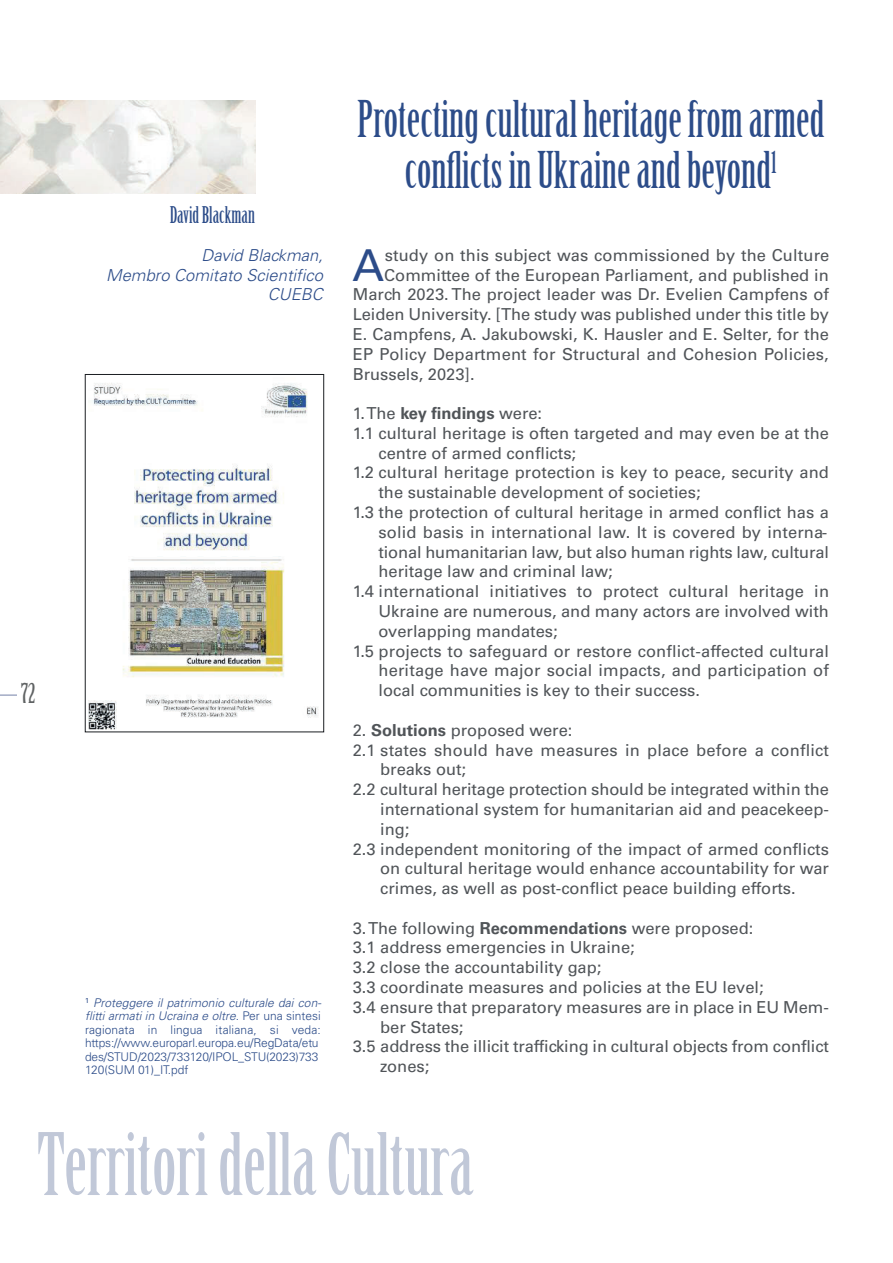
<style>
.page{position:relative;width:893px;height:1263px;background:#fff}
.page>*{position:absolute;margin:0;border:0;box-sizing:border-box;transform-origin:0 0}
.t1{font:84px "Birch Std";color:#c1c8d8}
.t2{font:49.5px/51px "Birch Std";color:#2c4c89;text-align:center}
.t3{font:43.95px "Univers";color:#2c4c89}
.t4{font:27px "Birch Std";color:#5f6263}
.t5{font:22.5px "Birch Std";color:#2c4c89}
.t6{font:16.5px "Univers";color:#505458}
.t7{font:italic 300 16.5px/19.8px "Univers";letter-spacing:.005em;color:#2c4c89;text-align:right}
.t8{font:700 16.5px "Univers";color:#505458}
.t9{font:300 12px/13.5px "Univers";letter-spacing:-.01em;color:#2c4c89}
.s1{font-style:italic}
.s2{font-weight:400}
.s3{font-weight:700}
</style>
<div class="page">
<svg style="left:0;top:694px;width:17px;height:2px"></svg>
<img style="left:0;top:100px;width:255px;height:94px">
<img style="left:88px;top:383px;width:231px;height:346px">
<div style="left:85px;top:374px;width:239px;height:358px;border:1px solid #1b1e22"></div>
<h3 class="t4" style="left:21px;top:681px;width:16px">72</h3>
<h3 class="t5" style="left:170px;top:206px;width:87px">David Blackman</h3>
<p class="t7" style="left:106px;top:247px;width:218px">David Blackman,<br>Membro Comitato Scientifico<br>CUEBC</p>
<p class="t9" style="left:85px;top:997px;width:238px"><sup>1</sup> <span class="s1">Proteggere il patrimonio culturale dai con&shy;flitti armati in Ucraina e oltre</span>. Per una sintesi ragionata in lingua italiana, si veda: https://www.europarl.europa.eu/RegData/etu des/STUD/2023/733120/IPOL_STU(2023)733<br>120(SUM 01)_IT.pdf</p>
<h2 class="t2" style="left:357px;top:95px;width:469px">Protecting cultural heritage from armed conflicts in Ukraine and beyond<sup>1</sup></h2>
<h3 class="t3" style="left:353px;top:249px;width:33px">A</h3>
<p class="t6" style="left:385px;top:249px;width:446px">study on this subject was commissioned by the Culture</p>
<p class="t6" style="left:384px;top:269px;width:446px">Committee of the European Parliament, and published in</p>
<p class="t6" style="left:353px;top:288px;width:478px">March 2023. The project leader was Dr. Evelien Campfens of</p>
<p class="t6" style="left:353px;top:308px;width:478px">Leiden University. [The study was published under this title by</p>
<p class="t6" style="left:353px;top:328px;width:478px">E. Campfens, A. Jakubowski, K. Hausler and E. Selter, for the</p>
<p class="t6" style="left:353px;top:348px;width:477px">EP Policy Department for Structural and Cohesion Policies,</p>
<p class="t6" style="left:353px;top:368px;width:123px">Brussels, 2023].</p>
<p class="t8" style="left:353px;top:407px;width:191px"><span class="s2">1. The</span> key findings <span class="s2">were:</span></p>
<p class="t6" style="left:353px;top:427px;width:478px">1.1 cultural heritage is often targeted and may even be at the</p>
<p class="t6" style="left:378px;top:447px;width:199px">centre of armed conflicts;</p>
<p class="t6" style="left:353px;top:467px;width:478px">1.2 cultural heritage protection is key to peace, security and</p>
<p class="t6" style="left:378px;top:486px;width:324px">the sustainable development of societies;</p>
<p class="t6" style="left:353px;top:506px;width:478px">1.3 the protection of cultural heritage in armed conflict has a</p>
<p class="t6" style="left:378px;top:526px;width:450px">solid basis in international law. It is covered by interna-</p>
<p class="t6" style="left:378px;top:546px;width:452px">tional humanitarian law, but also human rights law, cultural</p>
<p class="t6" style="left:378px;top:566px;width:236px">heritage law and criminal law;</p>
<p class="t6" style="left:353px;top:585px;width:478px">1.4 international initiatives to protect cultural heritage in</p>
<p class="t6" style="left:378px;top:605px;width:452px">Ukraine are numerous, and many actors are involved with</p>
<p class="t6" style="left:378px;top:625px;width:181px">overlapping mandates;</p>
<p class="t6" style="left:353px;top:645px;width:478px">1.5 projects to safeguard or restore conflict-affected cultural</p>
<p class="t6" style="left:378px;top:664px;width:452px">heritage have major social impacts, and participation of</p>
<p class="t6" style="left:378px;top:684px;width:323px">local communities is key to their success.</p>
<p class="t6" style="left:353px;top:724px;width:221px">2. <span class="s3">Solutions</span> proposed were:</p>
<p class="t6" style="left:353px;top:744px;width:478px">2.1 states should have measures in place before a conflict</p>
<p class="t6" style="left:380px;top:763px;width:88px">breaks out;</p>
<p class="t6" style="left:353px;top:783px;width:478px">2.2 cultural heritage protection should be integrated within the</p>
<p class="t6" style="left:380px;top:803px;width:450px">international system for humanitarian aid and peacekeep-</p>
<p class="t6" style="left:380px;top:823px;width:31px">ing;</p>
<p class="t6" style="left:353px;top:843px;width:478px">2.3 independent monitoring of the impact of armed conflicts</p>
<p class="t6" style="left:380px;top:862px;width:450px">on cultural heritage would enhance accountability for war</p>
<p class="t6" style="left:380px;top:882px;width:417px">crimes, as well as post-conflict peace building efforts.</p>
<p class="t6" style="left:353px;top:922px;width:402px">3. The following <span class="s3">Recommendations</span> were proposed:</p>
<p class="t6" style="left:353px;top:942px;width:283px">3.1 address emergencies in Ukraine;</p>
<p class="t6" style="left:353px;top:961px;width:250px">3.2 close the accountability gap;</p>
<p class="t6" style="left:353px;top:981px;width:412px">3.3 coordinate measures and policies at the EU level;</p>
<p class="t6" style="left:353px;top:1001px;width:478px">3.4 ensure that preparatory measures are in place in EU Mem-</p>
<p class="t6" style="left:380px;top:1021px;width:85px">ber States;</p>
<p class="t6" style="left:353px;top:1041px;width:478px">3.5 address the illicit trafficking in cultural objects from conflict</p>
<p class="t6" style="left:380px;top:1060px;width:51px">zones;</p>
<h1 class="t1" style="left:37px;top:1129px;width:438px">Territori della Cultura</h1>
</div>
